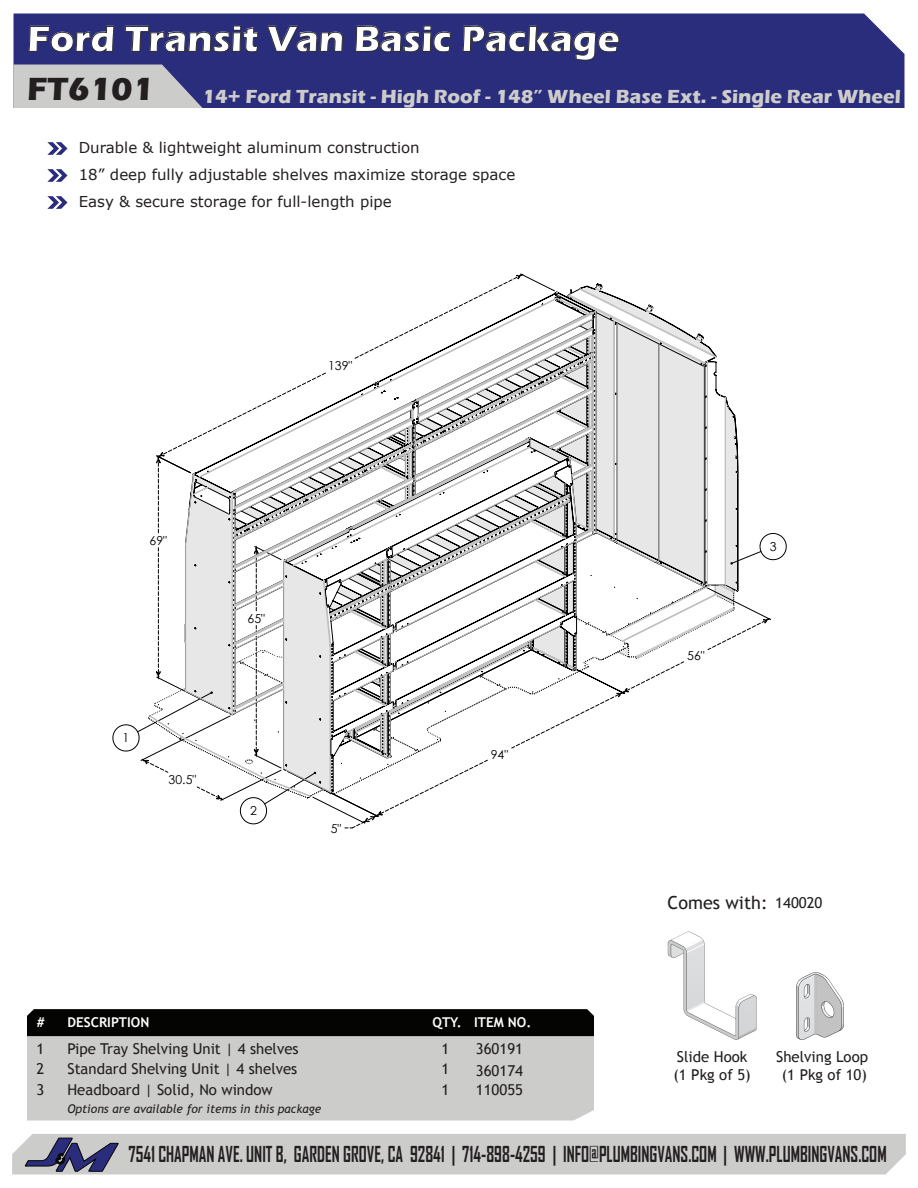
<style>
.page{position:relative;width:918px;height:1188px;background:#fff}
.page>*{position:absolute;margin:0;border:0;box-sizing:border-box;transform-origin:0 0}
.t1{font:700 37.5px "Eras ITC";color:#fff}
.t2{font:700 33px "Eras ITC";color:#231f20}
.t3{font:700 21px "Agency FB";color:#231f20;scale:.8 1}
.t4{font:700 19.5px "Eras ITC";color:#cccccb}
.t5{font:18px "Trebuchet MS";color:#231f20}
.t6{font:15px/20.2px "Trebuchet MS";color:#231f20}
.t7{font:15px/27px "Verdana";color:#231f20}
.t8{font:700 13.5px "Trebuchet MS";color:#fff}
.t9{font:12.3px "Century Gothic";color:#000}
.t10{font:italic 12px "Trebuchet MS";color:#231f20}
.s1{font-size:15px}
</style>
<div class="page">
<div style="left:12px;top:1134px;width:894px;height:40px;background:#cccccb"></div>
<svg style="left:142px;top:546px;width:628px;height:283px"></svg>
<svg style="left:150px;top:286px;width:588px;height:510px"></svg>
<img style="left:668px;top:932px;width:89px;height:108px">
<img style="left:796px;top:972px;width:48px;height:68px">
<svg style="left:47px;top:142px;width:20px;height:13px"></svg>
<svg style="left:47px;top:169px;width:20px;height:13px"></svg>
<svg style="left:47px;top:196px;width:20px;height:13px"></svg>
<div style="left:14px;top:14px;width:890px;height:94px;background:#2a2c7c"></div>
<svg style="left:14px;top:64px;width:188px;height:44px;background:#b9b9c2"></svg>
<svg style="left:28px;top:18px;width:86px;height:34px;background:#2a2c72"></svg>
<svg style="left:125px;top:18px;width:133px;height:39px;background:#2a2c72"></svg>
<svg style="left:267px;top:26px;width:76px;height:26px;background:#2b2c6f"></svg>
<svg style="left:355px;top:26px;width:96px;height:26px;background:#2b2c6d"></svg>
<svg style="left:463px;top:26px;width:156px;height:59px;background:#2a2c75"></svg>
<div style="left:27px;top:1036px;width:567px;height:84px;background:#cccccb"></div>
<div style="left:27px;top:1009px;width:567px;height:27px;background:#040503"></div>
<h1 class="t1" style="left:27px;top:17px;width:594px">Ford Transit Van Basic Package</h1>
<h2 class="t2" style="left:27px;top:70px;width:129px">FT6101</h2>
<h3 class="t4" style="left:202px;top:85px;width:700px">14+ Ford Transit - High Roof - 148” Wheel Base Ext. - Single Rear Wheel</h3>
<p class="t7" style="left:79px;top:134px;width:438px">Durable &amp; lightweight aluminum construction<br>18” deep fully adjustable shelves maximize storage space<br>Easy &amp; secure storage for full-length pipe</p>
<p class="t9" style="left:328px;top:357px;width:26px">139"</p>
<p class="t9" style="left:150px;top:532px;width:19px">69"</p>
<p class="t9" style="left:123px;top:729px;width:8px">1</p>
<p class="t9" style="left:169px;top:771px;width:29px">30.5"</p>
<p class="t9" style="left:248px;top:610px;width:19px">65"</p>
<p class="t9" style="left:250px;top:802px;width:8px">2</p>
<p class="t9" style="left:331px;top:820px;width:12px">5"</p>
<p class="t9" style="left:491px;top:746px;width:19px">94"</p>
<p class="t8" style="left:37px;top:1014px;width:9px">#</p>
<p class="t8" style="left:68px;top:1014px;width:83px">DESCRIPTION</p>
<p class="t8" style="left:432px;top:1014px;width:100px">QTY. ITEM NO.</p>
<p class="t6" style="left:37px;top:1039px;width:9px">1<br>2</p>
<p class="t6" style="left:67px;top:1039px;width:233px">Pipe Tray Shelving Unit | 4 shelves<br>Standard Shelving Unit | 4 shelves</p>
<p class="t6" style="left:442px;top:1039px;width:9px">1<br>1</p>
<p class="t6" style="left:476px;top:1038px;width:49px;line-height:21.5px">360191<br>360174</p>
<p class="t10" style="left:68px;top:1102px;width:255px">Options are available for items in this package</p>
<p class="t6" style="left:37px;top:1079px;width:9px">3</p>
<p class="t6" style="left:67px;top:1079px;width:207px">Headboard | Solid, No window</p>
<p class="t6" style="left:442px;top:1079px;width:9px">1</p>
<p class="t6" style="left:476px;top:1079px;width:49px">110055</p>
<p class="t9" style="left:687px;top:647px;width:19px">56"</p>
<p class="t9" style="left:770px;top:538px;width:8px">3</p>
<p class="t5" style="left:668px;top:892px;width:156px">Comes with: <span class="s1">140020</span></p>
<p class="t6" style="left:673px;top:1048px;width:79px;line-height:18px">Slide Hook (1 Pkg of 5)</p>
<p class="t6" style="left:776px;top:1048px;width:93px;line-height:18px;text-align:center">Shelving Loop (1 Pkg of 10)</p>
<h3 class="t3" style="left:128px;top:1141px;width:949px">7541 CHAPMAN AVE. UNIT B, GARDEN GROVE, CA 92841 | 714-898-4259 | INFO@PLUMBINGVANS.COM | WWW.PLUMBINGVANS.COM</h3>
</div>
